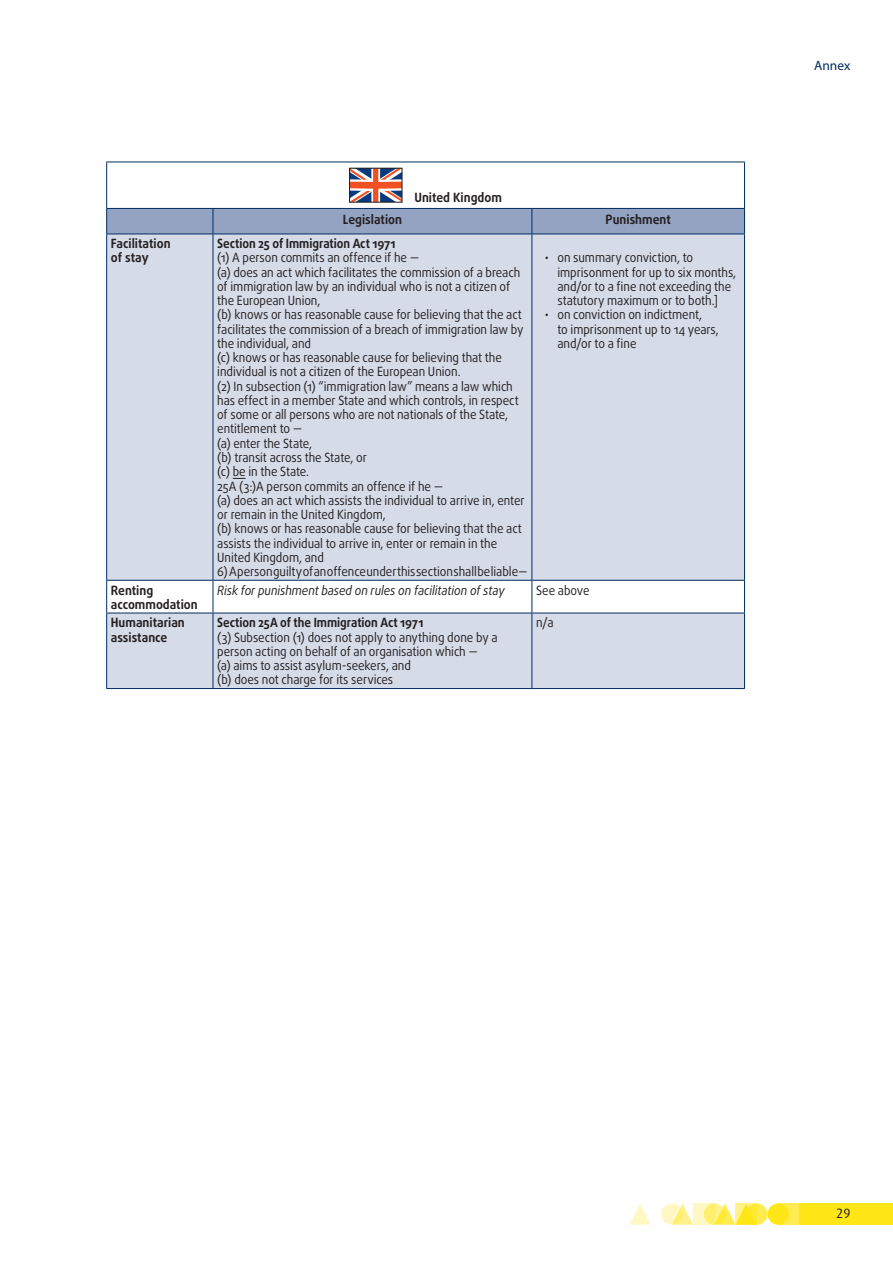
<style>
.page{position:relative;width:893px;height:1263px;background:#fff}
.page>*{position:absolute;margin:0;border:0;box-sizing:border-box;transform-origin:0 0}
.t1{font:13.5px "Myriad Pro";color:#002c62}
.t2{font:13.5px "Dax";color:#231f20}
.table_body{font:12.75px/14.2px "Daxline Pro";letter-spacing:-.005em;color:#231f20;scale:.92 1}
.table_header{font:700 12.75px/14.2px "Daxline Pro";color:#231f20;scale:.95 1}
.table_body-2{font:700 12.75px "Daxline Pro";letter-spacing:-.005em;color:#231f20;scale:.92 1}
.table_body-3{font:italic 12.75px "Daxline Pro";letter-spacing:-.005em;color:#231f20;scale:.92 1}
</style>
<div class="page">
<div style="left:746px;top:1203px;width:21px;height:22px;background:#ffec50;border-radius:50%"></div>
<div style="left:778px;top:1203px;width:21px;height:22px;background:#ffec50"></div>
<div style="left:799px;top:1203px;width:94px;height:22px;background:#ffe616"></div>
<svg style="left:675px;top:1203px;width:18px;height:22px"></svg>
<svg style="left:629px;top:1204px;width:22px;height:21px"></svg>
<div style="left:767px;top:1203px;width:22px;height:22px;background:#ffe616;border-radius:50%"></div>
<svg style="left:718px;top:1203px;width:18px;height:22px"></svg>
<svg style="left:704px;top:1203px;width:21px;height:22px"></svg>
<svg style="left:661px;top:1203px;width:21px;height:22px"></svg>
<svg style="left:736px;top:1203px;width:21px;height:22px"></svg>
<svg style="left:693px;top:1203px;width:21px;height:22px"></svg>
<svg style="left:107px;top:235px;width:637px;height:453px;background:#d8dce9"></svg>
<hr style="left:106px;top:162px;width:107px;height:1px;background:#002c62">
<hr style="left:106px;top:162px;width:1px;height:46px;background:#002c62">
<hr style="left:213px;top:162px;width:319px;height:1px;background:#002c62">
<hr style="left:532px;top:162px;width:213px;height:1px;background:#002c62">
<hr style="left:744px;top:162px;width:1px;height:46px;background:#002c62">
<svg style="left:106px;top:208px;width:639px;height:26px;background:#8b9bbc"></svg>
<hr style="left:106px;top:234px;width:107px;height:1px;background:#002c62">
<hr style="left:106px;top:234px;width:1px;height:346px;background:#002c62">
<hr style="left:213px;top:234px;width:319px;height:1px;background:#002c62">
<hr style="left:213px;top:234px;width:1px;height:346px;background:#002c62">
<hr style="left:532px;top:234px;width:213px;height:1px;background:#002c62">
<hr style="left:531px;top:234px;width:1px;height:346px;background:#002c62">
<hr style="left:744px;top:234px;width:1px;height:346px;background:#002c62">
<hr style="left:106px;top:580px;width:107px;height:1px;background:#002c62">
<hr style="left:106px;top:581px;width:1px;height:32px;background:#002c62">
<hr style="left:213px;top:580px;width:319px;height:1px;background:#002c62">
<hr style="left:213px;top:581px;width:1px;height:32px;background:#002c62">
<hr style="left:532px;top:580px;width:213px;height:1px;background:#002c62">
<hr style="left:531px;top:581px;width:1px;height:32px;background:#002c62">
<hr style="left:744px;top:581px;width:1px;height:32px;background:#002c62">
<hr style="left:106px;top:613px;width:107px;height:1px;background:#002c62">
<hr style="left:106px;top:613px;width:1px;height:75px;background:#002c62">
<hr style="left:213px;top:613px;width:319px;height:1px;background:#002c62">
<hr style="left:213px;top:613px;width:1px;height:75px;background:#002c62">
<hr style="left:532px;top:613px;width:213px;height:1px;background:#002c62">
<hr style="left:531px;top:613px;width:1px;height:75px;background:#002c62">
<hr style="left:744px;top:613px;width:1px;height:75px;background:#002c62">
<hr style="left:106px;top:688px;width:107px;height:1px;background:#002c62">
<hr style="left:213px;top:688px;width:319px;height:1px;background:#002c62">
<hr style="left:532px;top:688px;width:213px;height:1px;background:#002c62">
<svg style="left:351px;top:170px;width:49px;height:30px"></svg>
<div style="left:349px;top:168px;width:53px;height:34px;border:1px solid #231f20"></div>
<svg style="left:233px;top:478px;width:13px;height:1px"></svg>
<p class="table_header" style="left:414px;top:191px;width:94px">United Kingdom</p>
<p class="table_header" style="left:343px;top:213px;width:64px">Legislation</p>
<p class="table_header" style="left:606px;top:213px;width:70px">Punishment</p>
<p class="table_header" style="left:111px;top:237px;width:64px">Facilitation of stay</p>
<p class="table_body-2" style="left:217px;top:235px;width:195px">Section 25 of Immigration Act 1971</p>
<p class="table_body" style="left:217px;top:251px;width:221px">(1) A person commits an offence if he —</p>
<p class="table_body" style="left:217px;top:265px;width:331px">(a) does an act which facilitates the commission of a breach of immigration law by an individual who is not a citizen of the European Union,</p>
<p class="table_body" style="left:217px;top:308px;width:335px">(b) knows or has reasonable cause for believing that the act facilitates the commission of a breach of immigration law by the individual, and</p>
<p class="table_body" style="left:217px;top:351px;width:311px">(c) knows or has reasonable cause for believing that the individual is not a citizen of the European Union.</p>
<p class="table_body" style="left:217px;top:379px;width:329px">(2) In subsection (1) “immigration law” means a law which has effect in a member State and which controls, in respect of some or all persons who are not nationals of the State, entitlement to —</p>
<p class="table_body" style="left:217px;top:436px;width:105px">(a) enter the State,</p>
<p class="table_body" style="left:217px;top:450px;width:164px">(b) transit across the State, or</p>
<p class="table_body" style="left:217px;top:465px;width:102px">(c) be in the State.</p>
<p class="table_body" style="left:217px;top:479px;width:247px">25A (3:)A person commits an offence if he —</p>
<p class="table_body" style="left:217px;top:493px;width:336px">(a) does an act which assists the individual to arrive in, enter or remain in the United Kingdom,</p>
<p class="table_body" style="left:217px;top:522px;width:333px">(b) knows or has reasonable cause for believing that the act assists the individual to arrive in, enter or remain in the<br>United Kingdom, and</p>
<p class="table_body" style="left:217px;top:564px;width:339px">6) A person guilty of an offence under this section shall be liable—</p>
<p class="table_body" style="left:557px;top:251px;width:196px;text-indent:-13px">• on summary conviction, to imprisonment for up to six months, and/or to a fine not exceeding the statutory maximum or to both.]</p>
<p class="table_body" style="left:557px;top:308px;width:177px;text-indent:-13px">• on conviction on indictment,<br>to imprisonment up to 14 years, and/or to a fine</p>
<p class="table_header" style="left:111px;top:583px;width:93px">Renting accommodation</p>
<p class="table_body-3" style="left:217px;top:581px;width:314px">Risk for punishment based on rules on facilitation of stay</p>
<p class="table_body" style="left:536px;top:583px;width:60px">See above</p>
<p class="table_header" style="left:111px;top:616px;width:79px">Humanitarian assistance</p>
<p class="table_body-2" style="left:217px;top:614px;width:226px">Section 25A of the Immigration Act 1971</p>
<p class="table_body" style="left:536px;top:616px;width:20px">n/a</p>
<p class="table_body" style="left:217px;top:630px;width:306px">(3) Subsection (1) does not apply to anything done by a person acting on behalf of an organisation which —</p>
<p class="table_body" style="left:217px;top:658px;width:212px">(a) aims to assist asylum-seekers, and</p>
<p class="table_body" style="left:217px;top:673px;width:193px">(b) does not charge for its services</p>
<p class="t1" style="left:814px;top:58px;width:38px">Annex</p>
<p class="t2" style="left:836px;top:1206px;width:16px">29</p>
</div>
